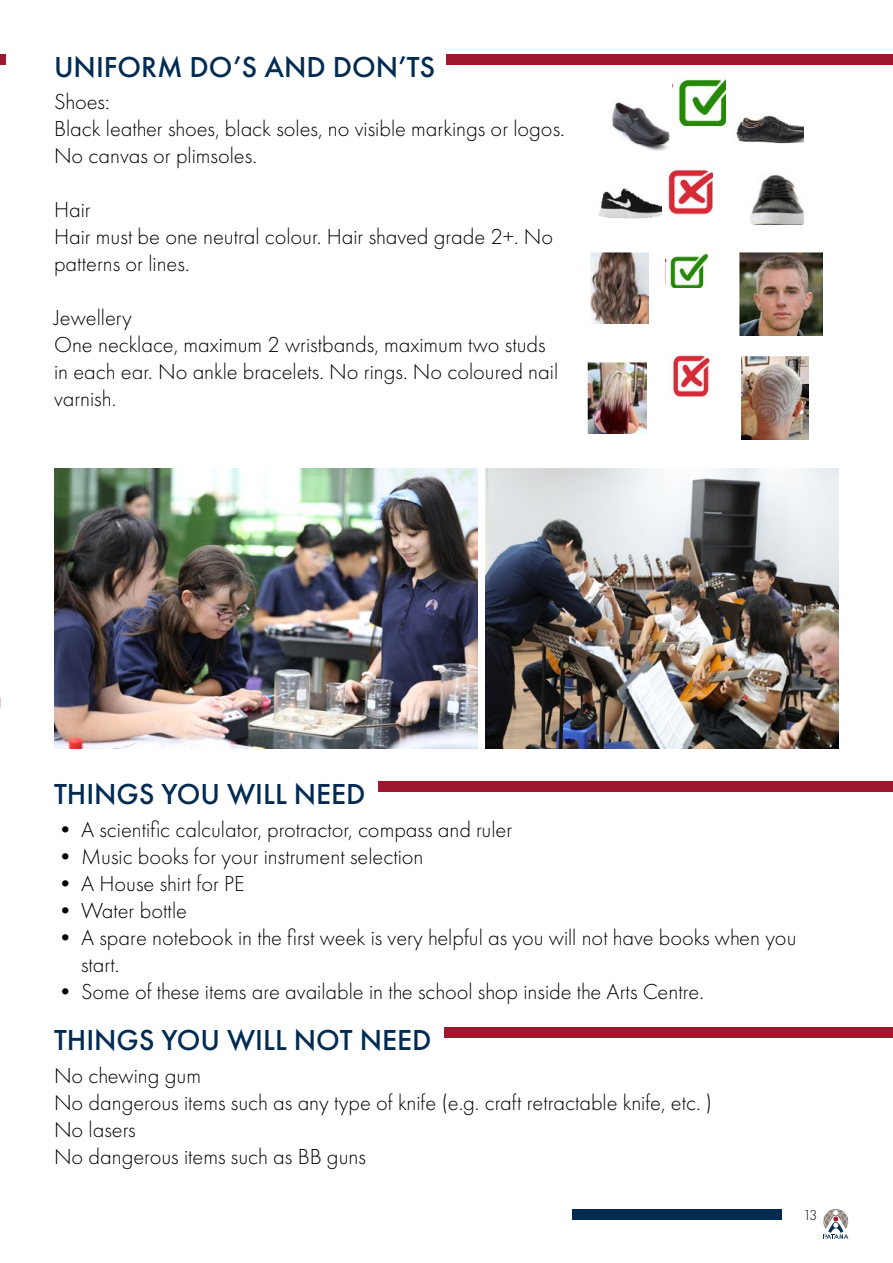
<style>
.page{position:relative;width:893px;height:1263px;background:#fff}
.page>*{position:absolute;margin:0;border:0;box-sizing:border-box;transform-origin:0 0}
.t1{font:500 30px "Futura PT";color:#002b53}
.t2{font:300 22.5px/27px "Futura PT";color:#000}
.t3{font:300 15px "Futura PT";color:#000}
</style>
<div class="page">
<div style="left:572px;top:1209px;width:209px;height:10px;background:#002b53"></div>
<svg style="left:823px;top:1209px;width:25px;height:30px"></svg>
<img style="left:612px;top:102px;width:58px;height:49px">
<img style="left:736px;top:115px;width:68px;height:29px">
<img style="left:598px;top:188px;width:64px;height:31px">
<img style="left:750px;top:174px;width:54px;height:51px">
<img style="left:672px;top:78px;width:54px;height:48px">
<img style="left:666px;top:253px;width:41px;height:35px">
<img style="left:668px;top:169px;width:45px;height:46px">
<img style="left:672px;top:355px;width:38px;height:43px">
<img style="left:590px;top:252px;width:59px;height:72px">
<img style="left:739px;top:252px;width:83px;height:83px">
<img style="left:587px;top:362px;width:59px;height:72px">
<img style="left:742px;top:356px;width:66px;height:83px">
<img style="left:54px;top:469px;width:423px;height:279px">
<img style="left:486px;top:469px;width:353px;height:279px">
<div style="left:0;top:54px;width:6px;height:10px;background:#9d182f"></div>
<div style="left:446px;top:54px;width:447px;height:10px;background:#9d182f"></div>
<div style="left:378px;top:781px;width:515px;height:10px;background:#9d182f"></div>
<div style="left:444px;top:1027px;width:449px;height:10px;background:#9d182f"></div>
<h1 class="t1" style="left:54px;top:49px;width:383px">UNIFORM DO’S AND DON’TS</h1>
<p class="t2" style="left:54px;top:88px;width:512px">Shoes:<br>Black leather shoes, black soles, no visible markings or logos.<br>No canvas or plimsoles.</p>
<p class="t2" style="left:54px;top:196px;width:501px">Hair<br>Hair must be one neutral colour. Hair shaved grade 2+. No patterns or lines.</p>
<p class="t2" style="left:54px;top:304px;width:506px">Jewellery<br>One necklace, maximum 2 wristbands, maximum two studs in each ear. No ankle bracelets. No rings. No coloured nail varnish.</p>
<h1 class="t1" style="left:54px;top:776px;width:313px">THINGS YOU WILL NEED</h1>
<p class="t2" style="left:54px;top:816px;width:460px">• A scientific calculator, protractor, compass and ruler</p>
<p class="t2" style="left:54px;top:843px;width:371px">• Music books for your instrument selection</p>
<p class="t2" style="left:54px;top:870px;width:192px">• A House shirt for PE</p>
<p class="t2" style="left:54px;top:897px;width:134px">• Water bottle</p>
<p class="t2" style="left:81px;top:924px;width:717px;text-indent:-27px">• A spare notebook in the first week is very helpful as you will not have books when you start.</p>
<p class="t2" style="left:54px;top:978px;width:651px">• Some of these items are available in the school shop inside the Arts Centre.</p>
<h1 class="t1" style="left:54px;top:1022px;width:379px">THINGS YOU WILL NOT NEED</h1>
<p class="t2" style="left:54px;top:1062px;width:660px">No chewing gum<br>No dangerous items such as any type of knife (e.g. craft retractable knife, etc. )<br>No lasers<br>No dangerous items such as BB guns</p>
<p class="t3" style="left:803px;top:1207px;width:16px">13</p>
</div>
